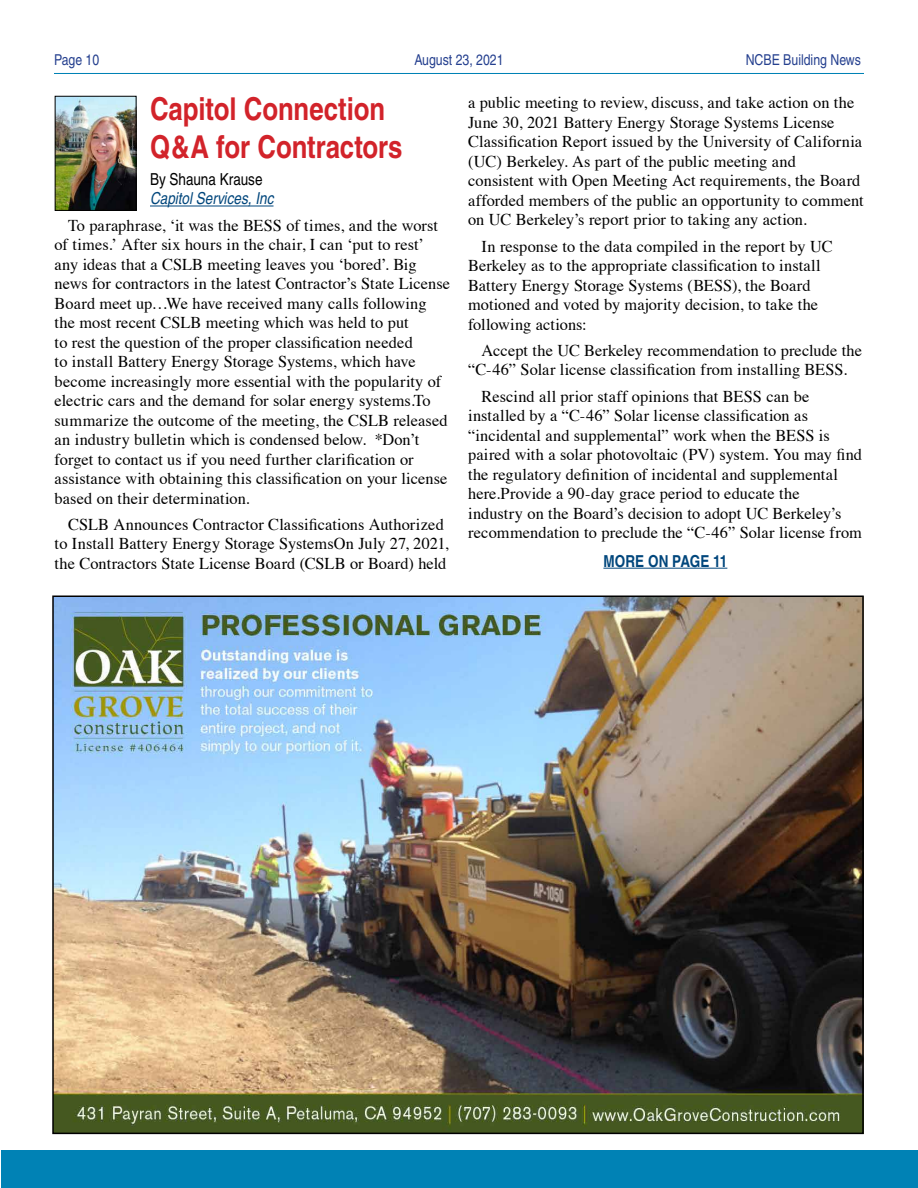
<style>
.page{position:relative;width:918px;height:1188px;background:#fff}
.page>*{position:absolute;margin:0;border:0;box-sizing:border-box;transform-origin:0 0}
.t1{font:700 condensed 31.5px/37.8px "Helvetica";letter-spacing:-.005em;color:#d2232a}
.t2{font:16.5px/19.5px "Times";letter-spacing:.005em;color:#000}
.t3{font:italic condensed 16.5px "Helvetica";color:#00467c}
.t4{font:condensed 16.5px "Helvetica";color:#000}
.t5{font:700 condensed 16.5px "Helvetica";letter-spacing:.005em;color:#00467c}
.t6{font:condensed 15px "Helvetica";color:#25408f}
</style>
<div class="page">
<div style="left:1px;top:1150px;width:917px;height:38px;background:#0082b5"></div>
<hr style="left:54px;top:73px;width:810px;height:1px;background:#0082b5">
<hr style="left:150px;top:206px;width:124px;height:1px;background:#00467c">
<img style="left:57px;top:98px;width:77px;height:111px">
<div style="left:55px;top:96px;width:81px;height:115px;border:1px solid #000"></div>
<hr style="left:603px;top:568px;width:124px;height:1px;background:#00467c">
<img style="left:55px;top:599px;width:806px;height:532px">
<p class="t6" style="left:54px;top:51px;width:47px">Page 10</p>
<p class="t6" style="left:414px;top:51px;width:91px">August 23, 2021</p>
<p class="t6" style="left:746px;top:51px;width:117px">NCBE Building News</p>
<h1 class="t1" style="left:150px;top:90px;width:254px">Capitol Connection<br>Q&amp;A for Contractors</h1>
<p class="t4" style="left:150px;top:169px;width:114px">By Shauna Krause</p>
<p class="t3" style="left:150px;top:189px;width:125px">Capitol Services, Inc</p>
<p class="t2" style="left:55px;top:214px;width:397px;text-indent:13px">To paraphrase, ‘it was the BESS of times, and the worst of times.’ After six hours in the chair, I can ‘put to rest’ any ideas that a CSLB meeting leaves you ‘bored’. Big news for contractors in the latest Contractor’s State License Board meet up…We have received many calls following the most recent CSLB meeting which was held to put<br>to rest the question of the proper classification needed<br>to install Battery Energy Storage Systems, which have become increasingly more essential with the popularity of electric cars and the demand for solar energy systems.To summarize the outcome of the meeting, the CSLB released an industry bulletin which is condensed below. *Don’t forget to contact us if you need further clarification or assistance with obtaining this classification on your license based on their determination.</p>
<p class="t2" style="left:55px;top:513px;width:396px;text-align:center">CSLB Announces Contractor Classifications Authorized<br>to Install Battery Energy Storage SystemsOn July 27, 2021, the Contractors State License Board (CSLB or Board) held</p>
<p class="t2" style="left:468px;top:92px;width:397px">a public meeting to review, discuss, and take action on the June 30, 2021 Battery Energy Storage Systems License Classification Report issued by the University of California (UC) Berkeley. As part of the public meeting and consistent with Open Meeting Act requirements, the Board afforded members of the public an opportunity to comment on UC Berkeley’s report prior to taking any action.</p>
<p class="t2" style="left:468px;top:235px;width:366px;text-indent:13px">In response to the data compiled in the report by UC Berkeley as to the appropriate classification to install Battery Energy Storage Systems (BESS), the Board motioned and voted by majority decision, to take the following actions:</p>
<p class="t2" style="left:468px;top:339px;width:396px;text-indent:13px">Accept the UC Berkeley recommendation to preclude the “C-46” Solar license classification from installing BESS.</p>
<p class="t2" style="left:468px;top:385px;width:396px;text-indent:13px">Rescind all prior staff opinions that BESS can be installed by a “C-46” Solar license classification as “incidental and supplemental” work when the BESS is paired with a solar photovoltaic (PV) system. You may find the regulatory definition of incidental and supplemental here.Provide a 90-day grace period to educate the<br>industry on the Board’s decision to adopt UC Berkeley’s recommendation to preclude the “C-46” Solar license from</p>
<p class="t5" style="left:603px;top:551px;width:125px">MORE ON PAGE 11</p>
</div>
